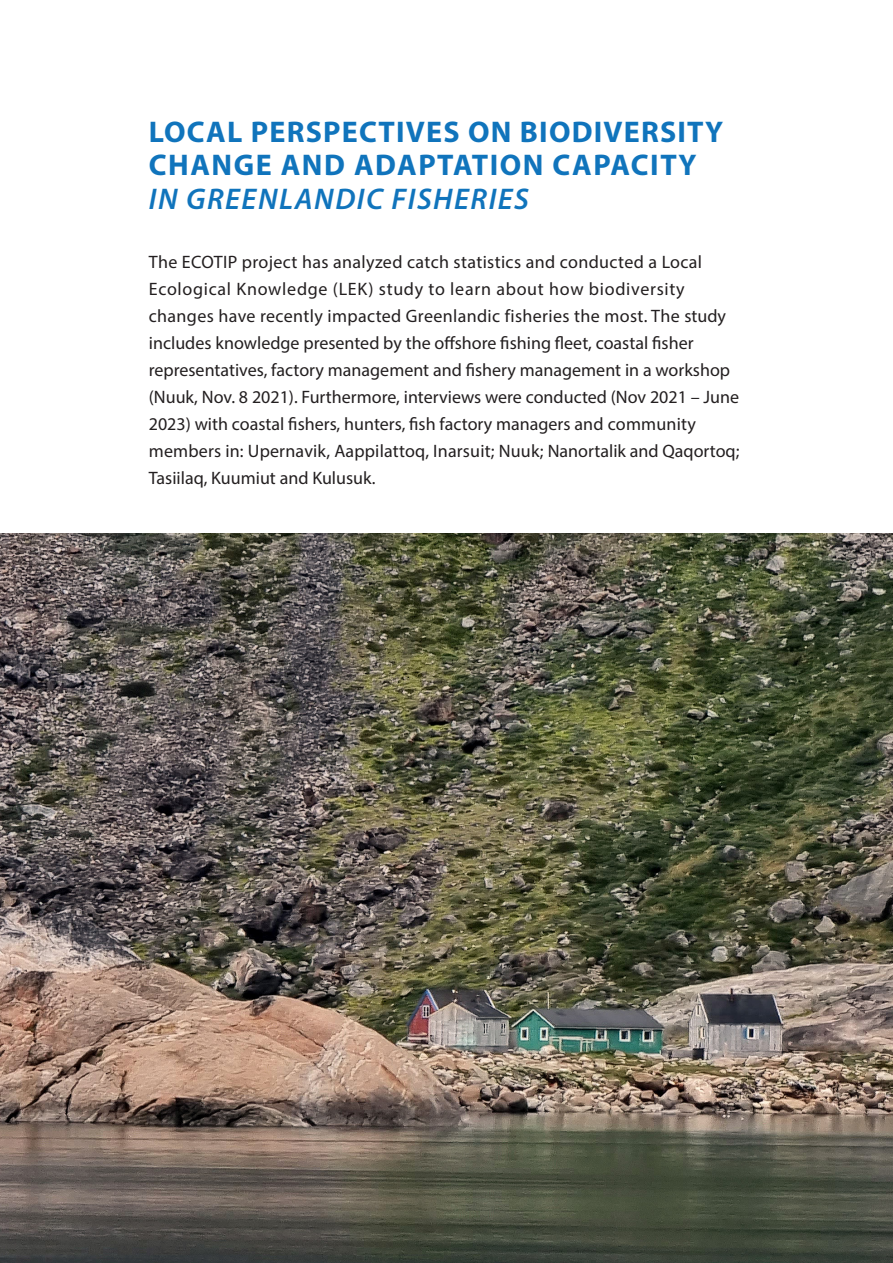
<style>
.page{position:relative;width:893px;height:1263px;background:#fff}
.page>*{position:absolute;margin:0;border:0;box-sizing:border-box;transform-origin:0 0}
.t1{font:700 30px/33px "Myriad Pro";letter-spacing:.04em;color:#1074bc}
.t2{font:italic 600 30px "Myriad Pro";letter-spacing:.05em;color:#1074bc}
.t3{font:18px/27px "Myriad Pro";color:#231f20}
</style>
<div class="page">
<img style="left:0;top:534px;width:893px;height:729px">
<p class="t1" style="left:149px;top:115px;width:576px">LOCAL PERSPECTIVES ON BIODIVERSITY<br>CHANGE AND ADAPTATION CAPACITY</p>
<p class="t2" style="left:149px;top:179px;width:382px">IN GREENLANDIC FISHERIES</p>
<p class="t3" style="left:149px;top:248px;width:592px">The ECOTIP project has analyzed catch statistics and conducted a Local Ecological Knowledge (LEK) study to learn about how biodiversity changes have recently impacted Greenlandic fisheries the most. The study includes knowledge presented by the offshore fishing fleet, coastal fisher representatives, factory management and fishery management in a workshop (Nuuk, Nov. 8 2021). Furthermore, interviews were conducted (Nov 2021 – June 2023) with coastal fishers, hunters, fish factory managers and community members in: Upernavik, Aappilattoq, Inarsuit; Nuuk; Nanortalik and Qaqortoq; Tasiilaq, Kuumiut and Kulusuk.</p>
</div>
